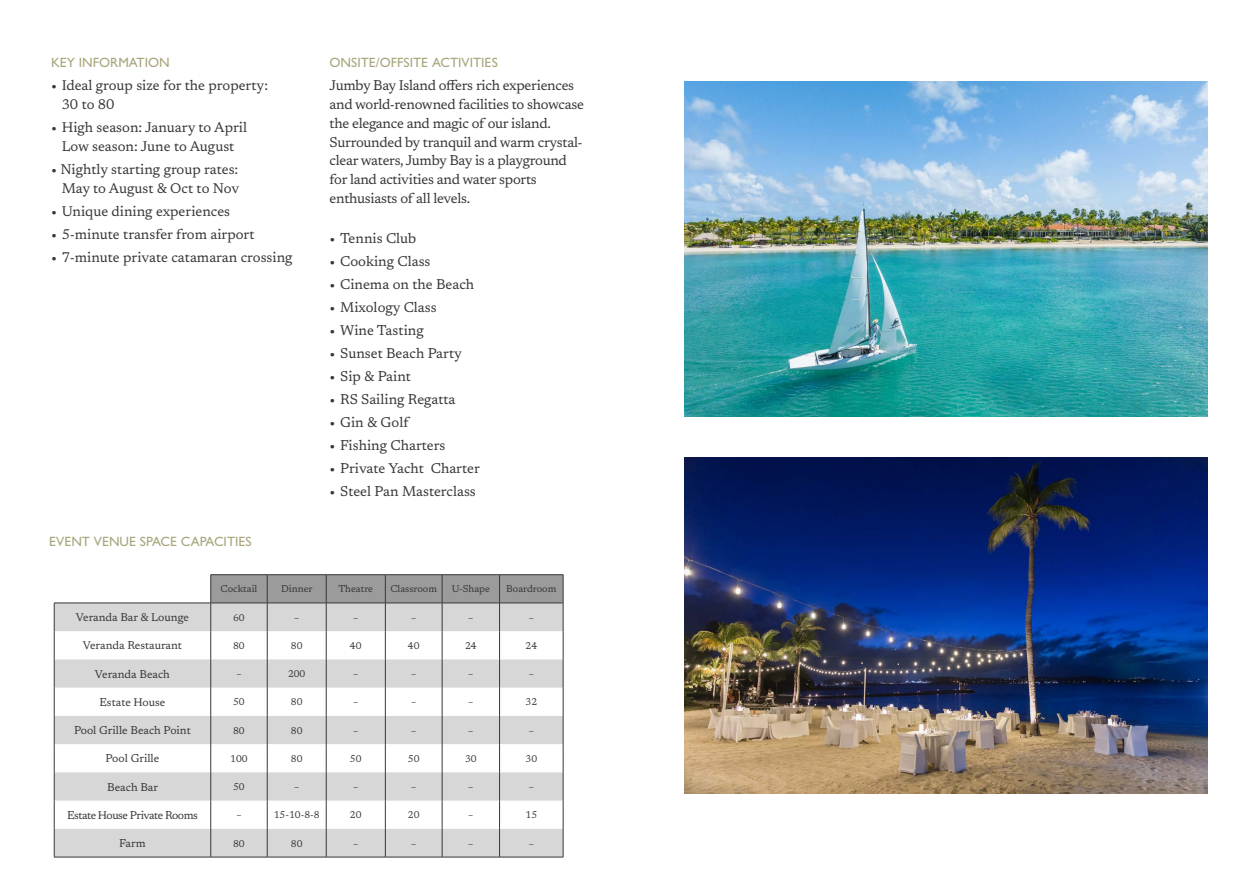
<style>
.page{position:relative;width:1259px;height:893px;background:#fff}
.page>*{position:absolute;margin:0;border:0;box-sizing:border-box;transform-origin:0 0}
.t1{font:14.25px/18.8px "Newsreader";color:#373737}
.t2{font:14.25px/18.8px "Newsreader";letter-spacing:-.02em;color:#373737}
.t3{font:500 13.5px "Gill Sans MT Pro";color:#a9a67d}
.t4{font:11.4px "Newsreader";color:#373737}
.t5{font:11.4px "Newsreader";letter-spacing:-.04em;color:#373737}
.t6{font:9.9px "Newsreader";color:#373737}
</style>
<div class="page">
<img style="left:684px;top:457px;width:523px;height:336px">
<img style="left:685px;top:81px;width:523px;height:336px">
<svg style="left:55px;top:604px;width:155px;height:253px;fill:#d7d7d7"></svg>
<hr style="left:210px;top:574px;width:57px;height:1px;background:#373737">
<hr style="left:267px;top:574px;width:59px;height:1px;background:#373737">
<hr style="left:326px;top:574px;width:59px;height:1px;background:#373737">
<hr style="left:385px;top:574px;width:57px;height:1px;background:#373737">
<hr style="left:442px;top:574px;width:57px;height:1px;background:#373737">
<hr style="left:499px;top:574px;width:64px;height:1px;background:#373737">
<hr style="left:54px;top:603px;width:157px;height:1px;background:#373737">
<svg style="left:54px;top:603px;width:1px;height:254px"></svg>
<hr style="left:54px;top:857px;width:157px;height:1px;background:#373737">
<hr style="left:211px;top:857px;width:56px;height:1px;background:#373737">
<hr style="left:267px;top:857px;width:59px;height:1px;background:#373737">
<hr style="left:326px;top:857px;width:59px;height:1px;background:#373737">
<hr style="left:385px;top:857px;width:57px;height:1px;background:#373737">
<hr style="left:442px;top:857px;width:57px;height:1px;background:#373737">
<svg style="left:210px;top:575px;width:354px;height:282px"></svg>
<hr style="left:499px;top:857px;width:64px;height:1px;background:#373737">
<p class="t3" style="left:51px;top:55px;width:120px">KEY INFORMATION</p>
<p class="t1" style="left:62px;top:75px;width:208px;text-indent:-11px">• Ideal group size for the property:<br>30 to 80</p>
<p class="t1" style="left:51px;top:117px;width:197px;text-align:center">• High season: January to April<br>Low season: June to August</p>
<p class="t1" style="left:51px;top:159px;width:190px;text-align:right">• Nightly starting group rates:<br>May to August &amp; Oct to Nov</p>
<p class="t1" style="left:51px;top:201px;width:181px">• Unique dining experiences</p>
<p class="t1" style="left:51px;top:224px;width:205px">• 5-minute transfer from airport</p>
<p class="t1" style="left:51px;top:247px;width:243px">• 7-minute private catamaran crossing</p>
<p class="t3" style="left:329px;top:55px;width:170px">ONSITE/OFFSITE ACTIVITIES</p>
<p class="t2" style="left:329px;top:75px;width:256px">Jumby Bay Island offers rich experiences and world-renowned facilities to showcase the elegance and magic of our island.<br>Surrounded by tranquil and warm crystal&shy;clear waters, Jumby Bay is a playground for land activities and water sports enthusiasts of all levels.</p>
<p class="t1" style="left:329px;top:228px;width:88px">• Tennis Club</p>
<p class="t1" style="left:329px;top:251px;width:102px">• Cooking Class</p>
<p class="t1" style="left:329px;top:274px;width:146px">• Cinema on the Beach</p>
<p class="t1" style="left:329px;top:297px;width:109px">• Mixology Class</p>
<p class="t1" style="left:329px;top:320px;width:96px">• Wine Tasting</p>
<p class="t1" style="left:329px;top:343px;width:134px">• Sunset Beach Party</p>
<p class="t1" style="left:329px;top:366px;width:83px">• Sip &amp; Paint</p>
<p class="t1" style="left:329px;top:389px;width:128px">• RS Sailing Regatta</p>
<p class="t1" style="left:329px;top:412px;width:81px">• Gin &amp; Golf</p>
<p class="t1" style="left:329px;top:435px;width:117px">• Fishing Charters</p>
<p class="t1" style="left:329px;top:458px;width:152px">• Private Yacht Charter</p>
<p class="t1" style="left:329px;top:481px;width:148px">• Steel Pan Masterclass</p>
<p class="t3" style="left:49px;top:534px;width:204px">EVENT VENUE SPACE CAPACITIES</p>
<p class="t6" style="left:221px;top:582px;width:38px">Cocktail</p>
<p class="t6" style="left:281px;top:582px;width:33px">Dinner</p>
<p class="t6" style="left:338px;top:582px;width:36px">Theatre</p>
<p class="t6" style="left:390px;top:582px;width:48px">Classroom</p>
<p class="t6" style="left:452px;top:582px;width:40px">U-Shape</p>
<p class="t6" style="left:506px;top:582px;width:52px">Boardroom</p>
<p class="t4" style="left:76px;top:609px;width:114px">Veranda Bar &amp; Lounge</p>
<p class="t6" style="left:233px;top:610px;width:13px">60</p>
<p class="t6" style="left:294px;top:610px;width:7px">–</p>
<p class="t6" style="left:353px;top:610px;width:7px">–</p>
<p class="t6" style="left:411px;top:610px;width:7px">–</p>
<p class="t6" style="left:468px;top:610px;width:7px">–</p>
<p class="t6" style="left:529px;top:610px;width:7px">–</p>
<p class="t4" style="left:83px;top:638px;width:101px">Veranda Restaurant</p>
<p class="t6" style="left:233px;top:639px;width:13px">80</p>
<p class="t6" style="left:291px;top:639px;width:13px">80</p>
<p class="t6" style="left:350px;top:639px;width:13px">40</p>
<p class="t6" style="left:408px;top:639px;width:13px">40</p>
<p class="t6" style="left:465px;top:639px;width:13px">24</p>
<p class="t6" style="left:525px;top:639px;width:13px">24</p>
<p class="t4" style="left:95px;top:666px;width:76px">Veranda Beach</p>
<p class="t6" style="left:236px;top:667px;width:7px">–</p>
<p class="t6" style="left:288px;top:667px;width:19px">200</p>
<p class="t6" style="left:353px;top:667px;width:7px">–</p>
<p class="t6" style="left:411px;top:667px;width:7px">–</p>
<p class="t6" style="left:468px;top:667px;width:7px">–</p>
<p class="t6" style="left:529px;top:667px;width:7px">–</p>
<p class="t4" style="left:99px;top:694px;width:67px">Estate House</p>
<p class="t6" style="left:233px;top:695px;width:13px">50</p>
<p class="t6" style="left:291px;top:695px;width:13px">80</p>
<p class="t6" style="left:353px;top:695px;width:7px">–</p>
<p class="t6" style="left:411px;top:695px;width:7px">–</p>
<p class="t6" style="left:468px;top:695px;width:7px">–</p>
<p class="t6" style="left:525px;top:695px;width:13px">32</p>
<p class="t4" style="left:74px;top:722px;width:118px">Pool Grille Beach Point</p>
<p class="t6" style="left:233px;top:723px;width:13px">80</p>
<p class="t6" style="left:291px;top:723px;width:13px">80</p>
<p class="t6" style="left:353px;top:723px;width:7px">–</p>
<p class="t6" style="left:411px;top:723px;width:7px">–</p>
<p class="t6" style="left:468px;top:723px;width:7px">–</p>
<p class="t6" style="left:529px;top:723px;width:7px">–</p>
<p class="t4" style="left:106px;top:750px;width:55px">Pool Grille</p>
<p class="t6" style="left:230px;top:751px;width:19px">100</p>
<p class="t6" style="left:291px;top:751px;width:13px">80</p>
<p class="t6" style="left:350px;top:751px;width:13px">50</p>
<p class="t6" style="left:408px;top:751px;width:13px">50</p>
<p class="t6" style="left:465px;top:751px;width:13px">30</p>
<p class="t6" style="left:525px;top:751px;width:13px">30</p>
<p class="t4" style="left:107px;top:779px;width:52px">Beach Bar</p>
<p class="t6" style="left:233px;top:780px;width:13px">50</p>
<p class="t6" style="left:294px;top:780px;width:7px">–</p>
<p class="t6" style="left:353px;top:780px;width:7px">–</p>
<p class="t6" style="left:411px;top:780px;width:7px">–</p>
<p class="t6" style="left:468px;top:780px;width:7px">–</p>
<p class="t6" style="left:529px;top:780px;width:7px">–</p>
<p class="t5" style="left:67px;top:807px;width:132px">Estate House Private Rooms</p>
<p class="t6" style="left:236px;top:808px;width:7px">–</p>
<p class="t6" style="left:274px;top:808px;width:47px">15-10-8-8</p>
<p class="t6" style="left:350px;top:808px;width:13px">20</p>
<p class="t6" style="left:408px;top:808px;width:13px">20</p>
<p class="t6" style="left:468px;top:808px;width:7px">–</p>
<p class="t6" style="left:525px;top:808px;width:13px">15</p>
<p class="t4" style="left:119px;top:835px;width:28px">Farm</p>
<p class="t6" style="left:233px;top:836px;width:13px">80</p>
<p class="t6" style="left:291px;top:836px;width:13px">80</p>
<p class="t6" style="left:353px;top:836px;width:7px">–</p>
<p class="t6" style="left:411px;top:836px;width:7px">–</p>
<p class="t6" style="left:468px;top:836px;width:7px">–</p>
<p class="t6" style="left:529px;top:836px;width:7px">–</p>
</div>
